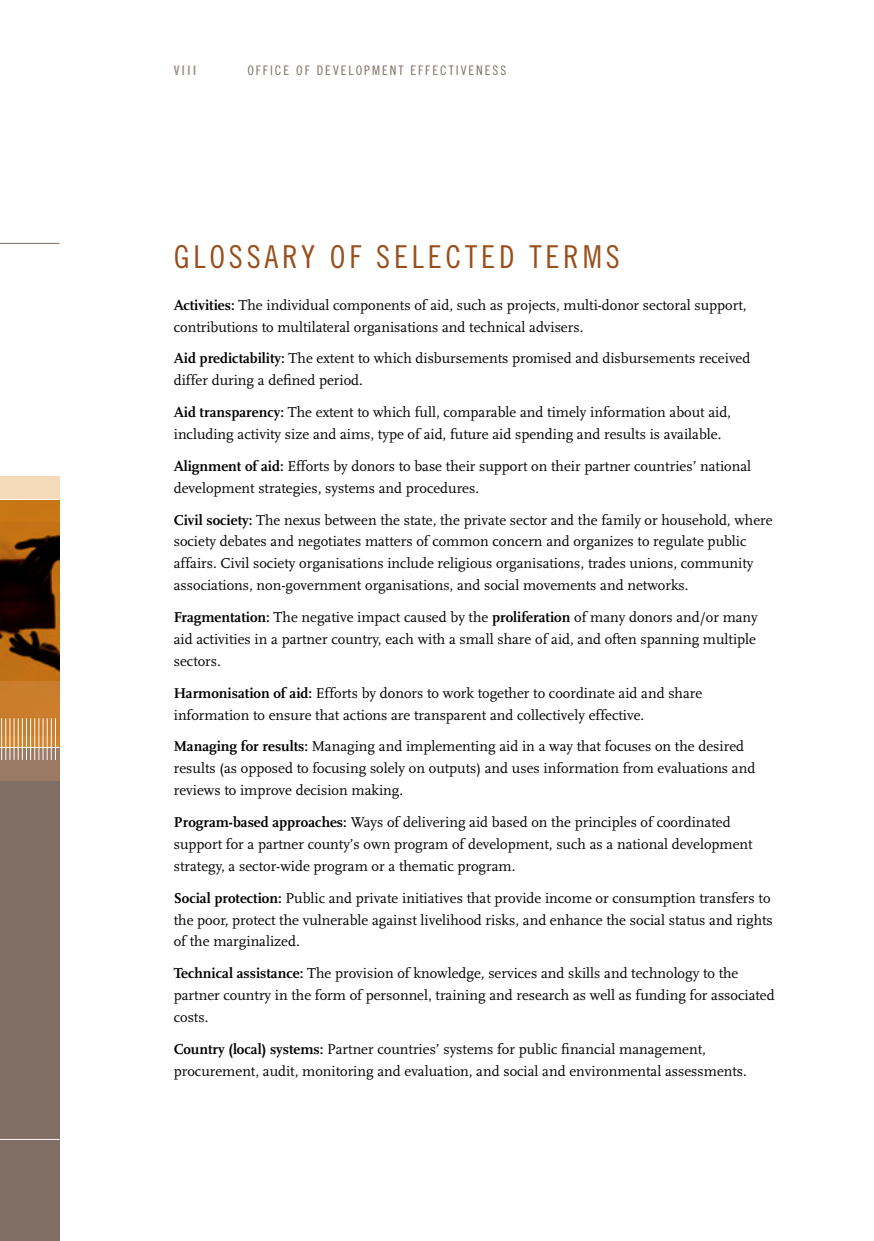
<style>
.page{position:relative;width:874px;height:1241px;background:#fff}
.page>*{position:absolute;margin:0;border:0;box-sizing:border-box;transform-origin:0 0}
.t1{font:31.5px "Trade Gothic Cond Eighteen";letter-spacing:.12em;color:#984f1b}
.t2{font:14.88px/21.9px "Scala";color:#000}
.t3{font:13.12px "Trade Gothic Cond Eighteen";letter-spacing:.15em;color:#806d64}
.t4{font:13.12px "Trade Gothic Bold Cond Twenty";color:#a3938b}
.s1{font-weight:700}
</style>
<div class="page">
<hr style="left:0;top:243px;width:60px;height:1px;background:#806d64">
<div style="left:0;top:499px;width:60px;height:741px;background:#806d64"></div>
<img style="left:0;top:522px;width:60px;height:159px">
<svg style="left:0;top:681px;width:60px;height:99px;background:#bc8144"></svg>
<svg style="left:0;top:476px;width:60px;height:46px;background:#dfa969"></svg>
<hr style="left:0;top:1138px;width:60px;height:1px;background:#fff">
<hr style="left:1px;top:718px;width:1px;height:41px;background:#fff">
<hr style="left:5px;top:718px;width:1px;height:41px;background:#fff">
<hr style="left:10px;top:718px;width:1px;height:41px;background:#fff">
<hr style="left:14px;top:718px;width:1px;height:41px;background:#fff">
<hr style="left:18px;top:718px;width:1px;height:41px;background:#fff">
<hr style="left:22px;top:718px;width:1px;height:41px;background:#fff">
<hr style="left:26px;top:718px;width:1px;height:41px;background:#fff">
<hr style="left:30px;top:718px;width:1px;height:41px;background:#fff">
<hr style="left:34px;top:718px;width:1px;height:41px;background:#fff">
<hr style="left:39px;top:718px;width:1px;height:41px;background:#fff">
<hr style="left:43px;top:718px;width:1px;height:41px;background:#fff">
<hr style="left:47px;top:718px;width:1px;height:41px;background:#fff">
<hr style="left:51px;top:718px;width:1px;height:41px;background:#fff">
<hr style="left:55px;top:718px;width:1px;height:41px;background:#fff">
<hr style="left:0;top:747px;width:60px;height:1px;background:#fff">
<hr style="left:0;top:499px;width:60px;height:1px;background:#fff">
<p class="t4" style="left:174px;top:62px;width:24px">viii</p>
<p class="t3" style="left:247px;top:62px;width:260px">OFFICE OF D EVELOPMENT EFFECTIVENESS</p>
<h1 class="t1" style="left:174px;top:238px;width:447px">GLOSSARY OF SELECTED TER MS</h1>
<p class="t2" style="left:174px;top:294px;width:574px"><span class="s1">Activities:</span> The individual components of aid, such as projects, multi-donor sectoral support, contributions to multilateral organisations and technical advisers.</p>
<p class="t2" style="left:174px;top:348px;width:577px"><span class="s1">Aid predictability:</span> The extent to which disbursements promised and disbursements received differ during a defined period.</p>
<p class="t2" style="left:174px;top:401px;width:558px"><span class="s1">Aid transparency:</span> The extent to which full, comparable and timely information about aid, including activity size and aims, type of aid, future aid spending and results is available.</p>
<p class="t2" style="left:174px;top:455px;width:578px"><span class="s1">Alignment of aid:</span> Efforts by donors to base their support on their partner countries’ national development strategies, systems and procedures.</p>
<p class="t2" style="left:174px;top:509px;width:600px"><span class="s1">Civil society:</span> The nexus between the state, the private sector and the family or household, where society debates and negotiates matters of common concern and organizes to regulate public affairs. Civil society organisations include religious organisations, trades unions, community associations, non-government organisations, and social movements and networks.</p>
<p class="t2" style="left:174px;top:606px;width:585px;text-align:justify"><span class="s1">Fragmentation:</span> The negative impact caused by the <span class="s1">proliferation</span> of many donors and/or many aid activities in a partner country, each with a small share of aid, and often spanning multiple sectors.</p>
<p class="t2" style="left:174px;top:682px;width:530px"><span class="s1">Harmonisation of aid:</span> Efforts by donors to work together to coordinate aid and share information to ensure that actions are transparent and collectively effective.</p>
<p class="t2" style="left:174px;top:735px;width:582px"><span class="s1">Managing for results:</span> Managing and implementing aid in a way that focuses on the desired results (as opposed to focusing solely on outputs) and uses information from evaluations and reviews to improve decision making.</p>
<p class="t2" style="left:174px;top:811px;width:580px"><span class="s1">Program-based approaches:</span> Ways of delivering aid based on the principles of coordinated support for a partner county’s own program of development, such as a national development strategy, a sector-wide program or a thematic program.</p>
<p class="t2" style="left:174px;top:887px;width:600px"><span class="s1">Social protection:</span> Public and private initiatives that provide income or consumption transfers to the poor, protect the vulnerable against livelihood risks, and enhance the social status and rights of the marginalized.</p>
<p class="t2" style="left:174px;top:962px;width:602px"><span class="s1">Technical assistance:</span> The provision of knowledge, services and skills and technology to the partner country in the form of personnel, training and research as well as funding for associated costs.</p>
<p class="t2" style="left:174px;top:1038px;width:574px"><span class="s1">Country (local) systems:</span> Partner countries’ systems for public financial management, procurement, audit, monitoring and evaluation, and social and environmental assessments.</p>
</div>
